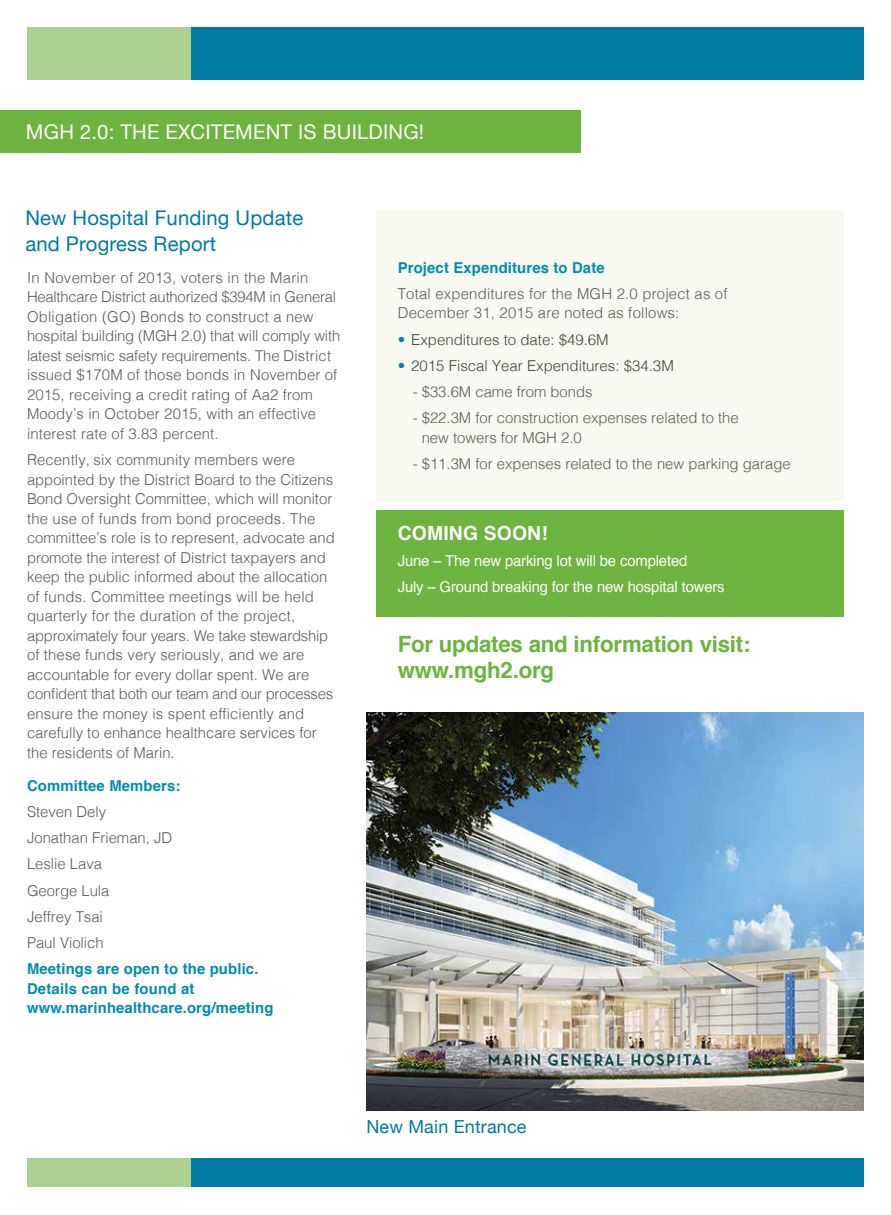
<style>
.page{position:relative;width:891px;height:1215px;background:#fff}
.page>*{position:absolute;margin:0;border:0;box-sizing:border-box;transform-origin:0 0}
.t1{font:700 22.5px/25.5px "Helvetica";letter-spacing:-.01em;color:#6cb33f}
.t2{font:20.25px/25.5px "Helvetica Neue";letter-spacing:.01em;color:#0079a3}
.t3{font:20.25px "Helvetica Neue";letter-spacing:.01em;color:#fff}
.t4{font:700 19.5px "Helvetica";letter-spacing:.01em;color:#fff}
.t5{font:18px "Helvetica Neue";letter-spacing:.01em;color:#0079a3}
.t6{font:300 15px/19.5px "Helvetica";color:#58595b}
.t7{font:700 15px/19.5px "Helvetica";letter-spacing:.01em;color:#008bb1}
.t8{font:15px/26.2px "Helvetica";letter-spacing:-.01em;color:#fff}
.t9{font:300 15px "Helvetica";color:#414042}
.s1{color:#0082aa}
</style>
<div class="page">
<div style="left:27px;top:27px;width:837px;height:53px;background:#0079a3"></div>
<div style="left:27px;top:27px;width:163px;height:53px;background:#acd08f"></div>
<div style="left:27px;top:1158px;width:837px;height:29px;background:#0079a3"></div>
<div style="left:27px;top:1158px;width:163px;height:29px;background:#acd08f"></div>
<img style="left:366px;top:712px;width:498px;height:399px">
<div style="left:376px;top:210px;width:468px;height:291px;background:#f8faf1"></div>
<div style="left:376px;top:511px;width:468px;height:106px;background:#6cb33f"></div>
<div style="left:0;top:111px;width:580px;height:42px;background:#6cb33f"></div>
<h2 class="t3" style="left:26px;top:120px;width:400px">MGH 2.0: THE EXCITEMENT IS BUILDING!</h2>
<h2 class="t2" style="left:25px;top:205px;width:279px">New Hospital Funding Update and Progress Report</h2>
<p class="t6" style="left:27px;top:267px;width:315px">In November of 2013, voters in the Marin Healthcare District authorized $394M in General Obligation (GO) Bonds to construct a new hospital building (MGH 2.0) that will comply with latest seismic safety requirements. The District issued $170M of those bonds in November of 2015, receiving a credit rating of Aa2 from Moody’s in October 2015, with an effective interest rate of 3.83 percent.</p>
<p class="t6" style="left:27px;top:449px;width:309px">Recently, six community members were appointed by the District Board to the Citizens Bond Oversight Committee, which will monitor the use of funds from bond proceeds. The committee’s role is to represent, advocate and promote the interest of District taxpayers and keep the public informed about the allocation of funds. Committee meetings will be held quarterly for the duration of the project, approximately four years. We take stewardship of these funds very seriously, and we are accountable for every dollar spent. We are confident that both our team and our processes ensure the money is spent efficiently and carefully to enhance healthcare services for the residents of Marin.</p>
<p class="t7" style="left:27px;top:776px;width:155px">Committee Members:</p>
<p class="t6" style="left:27px;top:797px;width:147px;line-height:26.2px">Steven Dely<br>Jonathan Frieman, JD<br>Leslie Lava<br>George Lula<br>Jeffrey Tsai<br>Paul Violich</p>
<p class="t7" style="left:27px;top:960px;width:248px">Meetings are open to the public.<br>Details can be found at www.marinhealthcare.org/meeting</p>
<p class="t7" style="left:398px;top:258px;width:209px">Project Expenditures to Date</p>
<p class="t6" style="left:398px;top:283px;width:331px">Total expenditures for the MGH 2.0 project as of<br>December 31, 2015 are noted as follows:</p>
<p class="t9" style="left:398px;top:326px;width:213px"><span class="s1">•</span> Expenditures to date: $49.6M</p>
<p class="t9" style="left:398px;top:353px;width:278px"><span class="s1">•</span> 2015 Fiscal Year Expenditures: $34.3M</p>
<p class="t6" style="left:413px;top:381px;width:181px">- $33.6M came from bonds</p>
<p class="t6" style="left:422px;top:407px;width:319px;text-indent:-9px">- $22.3M for construction expenses related to the new towers for MGH 2.0</p>
<p class="t6" style="left:413px;top:453px;width:379px">- $11.3M for expenses related to the new parking garage</p>
<h3 class="t4" style="left:398px;top:517px;width:152px">COMING SOON!</h3>
<p class="t8" style="left:398px;top:548px;width:328px">June – The new parking lot will be completed<br>July – Ground breaking for the new hospital towers</p>
<h1 class="t1" style="left:398px;top:632px;width:354px">For updates and information visit: www.mgh2.org</h1>
<p class="t5" style="left:366px;top:1116px;width:162px">New Main Entrance</p>
</div>
